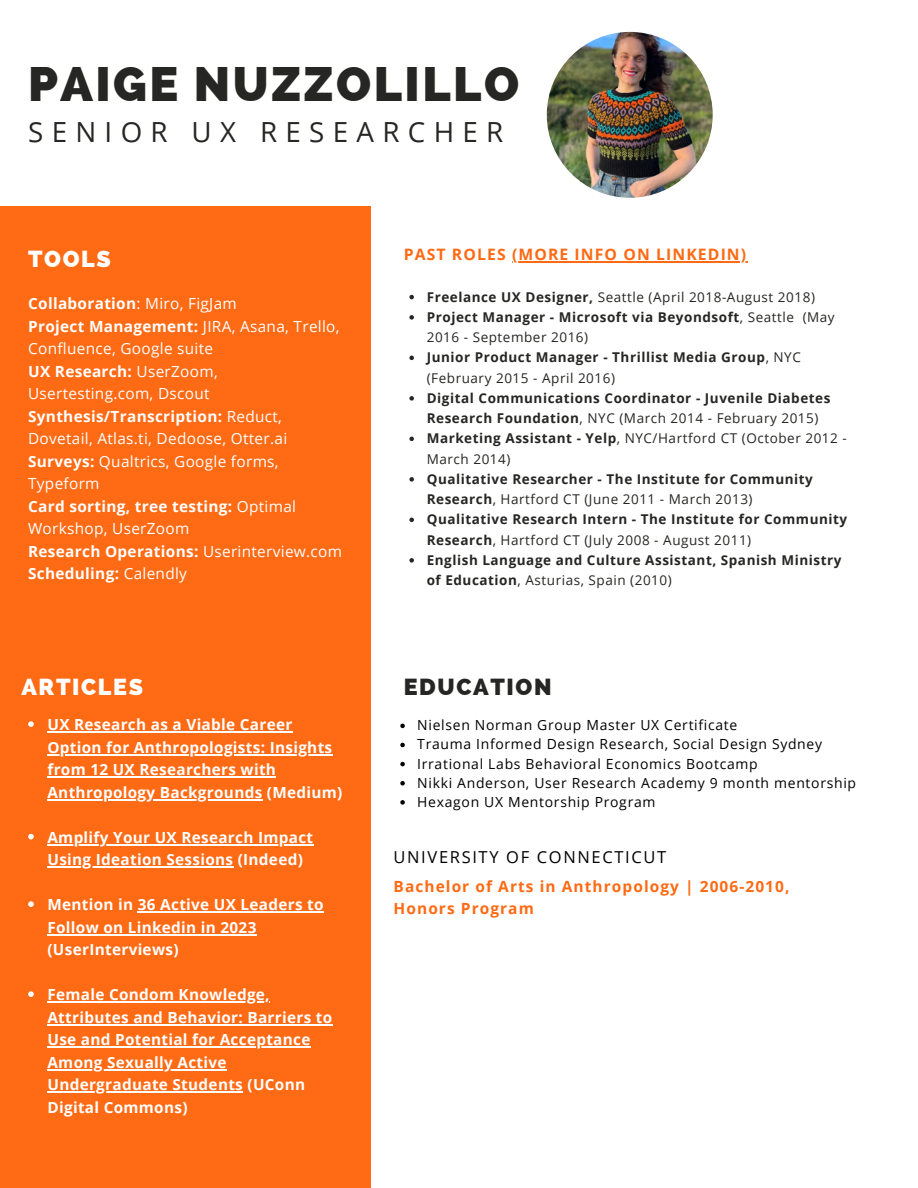
<style>
.page{position:relative;width:918px;height:1188px;background:#fff}
.page>*{position:absolute;margin:0;border:0;box-sizing:border-box;transform-origin:0 0}
.t1{font:800 48.3px "Raleway";letter-spacing:.05em;color:#262624}
.t2{font:27.75px "Open Sans";letter-spacing:.3em;color:#262624}
.t3{font:800 23.25px "Raleway";letter-spacing:.07em;color:#fff}
.t4{font:800 23.25px "Raleway";letter-spacing:.07em;color:#262624}
.t5{font:16.5px "Open Sans";letter-spacing:.1em;color:#000}
.t6{font:700 15.75px "Open Sans";letter-spacing:.07em;color:#ff6a14}
.t7{font:700 15.45px/21.3px "Open Sans";letter-spacing:.07em;color:#ff6a14}
.t8{font:700 15.3px/22.5px "Open Sans";letter-spacing:.02em;color:#fff}
.t9{font:15.3px/22.5px "Open Sans";letter-spacing:.02em;color:#fff}
.t10{font:13.95px/19.2px "Open Sans";letter-spacing:.05em;color:#000}
.t11{font:700 13.5px/20.2px "Open Sans";letter-spacing:.04em;color:#262624}
.t12{font:13.5px/20.2px "Open Sans";letter-spacing:.04em;color:#262624}
.s1{font-weight:400}
.s2{font-weight:700}
</style>
<div class="page">
<div style="left:0;top:206px;width:371px;height:982px;background:#ff6a14"></div>
<hr style="left:512px;top:261px;width:235px;height:1px;background:#ff6a14">
<svg style="left:409px;top:295px;width:5px;height:4px"></svg>
<svg style="left:409px;top:315px;width:5px;height:5px"></svg>
<svg style="left:409px;top:356px;width:5px;height:4px"></svg>
<svg style="left:409px;top:396px;width:5px;height:5px"></svg>
<svg style="left:409px;top:437px;width:5px;height:4px"></svg>
<svg style="left:409px;top:477px;width:5px;height:5px"></svg>
<svg style="left:409px;top:518px;width:5px;height:4px"></svg>
<svg style="left:409px;top:558px;width:5px;height:5px"></svg>
<svg style="left:28px;top:721px;width:6px;height:6px"></svg>
<hr style="left:47px;top:731px;width:246px;height:2px;background:#fff">
<hr style="left:47px;top:754px;width:286px;height:1px;background:#fff">
<hr style="left:47px;top:776px;width:229px;height:2px;background:#fff">
<hr style="left:47px;top:799px;width:216px;height:1px;background:#fff">
<svg style="left:28px;top:834px;width:6px;height:5px"></svg>
<hr style="left:47px;top:844px;width:266px;height:1px;background:#fff">
<hr style="left:47px;top:866px;width:186px;height:2px;background:#fff">
<svg style="left:28px;top:901px;width:6px;height:6px"></svg>
<hr style="left:138px;top:911px;width:186px;height:2px;background:#fff">
<hr style="left:47px;top:934px;width:210px;height:1px;background:#fff">
<svg style="left:28px;top:991px;width:6px;height:6px"></svg>
<hr style="left:47px;top:1001px;width:223px;height:2px;background:#fff">
<hr style="left:47px;top:1024px;width:286px;height:1px;background:#fff">
<hr style="left:47px;top:1046px;width:264px;height:2px;background:#fff">
<hr style="left:47px;top:1069px;width:180px;height:1px;background:#fff">
<hr style="left:47px;top:1091px;width:196px;height:2px;background:#fff">
<svg style="left:400px;top:724px;width:5px;height:4px"></svg>
<svg style="left:400px;top:743px;width:5px;height:4px"></svg>
<svg style="left:400px;top:762px;width:5px;height:4px"></svg>
<svg style="left:400px;top:781px;width:5px;height:4px"></svg>
<svg style="left:400px;top:800px;width:5px;height:5px"></svg>
<img style="left:547px;top:32px;width:166px;height:166px;border-radius:50%">
<h1 class="t1" style="left:28px;top:56px;width:493px">PAIGE NUZZOLILLO</h1>
<h2 class="t2" style="left:28px;top:113px;width:477px">SENIOR UX RESEARCHER</h2>
<p class="t3" style="left:28px;top:245px;width:84px">TOOLS</p>
<h3 class="t8" style="left:28px;top:292px;width:210px">Collaboration<span class="s1">: Miro, FigJam</span></h3>
<p class="t9" style="left:28px;top:314px;width:313px"><span class="s2">Project Management:</span> JIRA, Asana, Trello,<br>Confluence, Google suite</p>
<p class="t9" style="left:28px;top:359px;width:191px"><span class="s2">UX Research:</span> UserZoom,<br>Usertesting.com, Dscout</p>
<p class="t9" style="left:28px;top:404px;width:261px"><span class="s2">Synthesis/Transcription:</span> Reduct,<br>Dovetail, Atlas.ti, Dedoose, Otter.ai</p>
<p class="t9" style="left:28px;top:449px;width:252px"><span class="s2">Surveys:</span> Qualtrics, Google forms,<br>Typeform</p>
<p class="t8" style="left:28px;top:494px;width:269px">Card sorting, tree testing: <span class="s1">Optimal<br>Workshop, UserZoom</span></p>
<p class="t8" style="left:28px;top:539px;width:315px">Research Operations: <span class="s1">Userinterview.com</span></p>
<p class="t8" style="left:28px;top:562px;width:160px">Scheduling: <span class="s1">Calendly</span></p>
<p class="t3" style="left:21px;top:673px;width:123px">ARTICLES</p>
<p class="t8" style="left:47px;top:713px;width:246px">UX Research as a Viable Career</p>
<p class="t8" style="left:47px;top:736px;width:286px">Option for Anthropologists: Insights from 12 UX Researchers with</p>
<p class="t8" style="left:47px;top:781px;width:296px">Anthropology Backgrounds (Medium)</p>
<p class="t8" style="left:47px;top:826px;width:267px">Amplify Your UX Research Impact</p>
<p class="t8" style="left:47px;top:848px;width:257px">Using Ideation Sessions (Indeed)</p>
<p class="t8" style="left:47px;top:893px;width:278px">Mention in 36 Active UX Leaders to</p>
<h3 class="t8" style="left:47px;top:916px;width:210px">Follow on Linkedin in 2023 (UserInterviews)</h3>
<h3 class="t8" style="left:47px;top:983px;width:224px">Female Condom Knowledge,</h3>
<p class="t8" style="left:47px;top:1006px;width:286px">Attributes and Behavior: Barriers to</p>
<p class="t8" style="left:47px;top:1028px;width:264px">Use and Potential for Acceptance</p>
<p class="t8" style="left:47px;top:1051px;width:181px">Among Sexually Active</p>
<p class="t8" style="left:47px;top:1073px;width:259px">Undergraduate Students (UConn<br>Digital Commons)</p>
<p class="t6" style="left:404px;top:243px;width:344px">PAST ROLES (MORE INFO ON LINKEDIN)</p>
<p class="t12" style="left:427px;top:286px;width:390px"><span class="s2">Freelance UX Designer,</span> Seattle (April 2018-August 2018)</p>
<p class="t11" style="left:427px;top:306px;width:410px">Project Manager - Microsoft via Beyondsoft<span class="s1">, Seattle (May<br>2016 - September 2016)</span></p>
<p class="t11" style="left:427px;top:347px;width:376px">Junior Product Manager - Thrillist Media Group<span class="s1">, NYC (February 2015 - April 2016)</span></p>
<p class="t11" style="left:427px;top:387px;width:405px">Digital Communications Coordinator - Juvenile Diabetes<br>Research Foundation<span class="s1">, NYC (March 2014 - February 2015)</span></p>
<h4 class="t12" style="left:427px;top:428px;width:422px"><span class="s2">Marketing Assistant - Yelp</span>, NYC/Hartford CT (October 2012 -<br>March 2014)</h4>
<p class="t11" style="left:427px;top:468px;width:388px">Qualitative Researcher - The Institute for Community<br>Research<span class="s1">, Hartford CT (June 2011 - March 2013)</span></p>
<p class="t11" style="left:427px;top:509px;width:422px">Qualitative Research Intern - The Institute for Community<br>Research<span class="s1">, Hartford CT (July 2008 - August 2011)</span></p>
<p class="t11" style="left:427px;top:549px;width:416px">English Language and Culture Assistant, Spanish Ministry of Education<span class="s1">, Asturias, Spain (2010)</span></p>
<h3 class="t4" style="left:404px;top:673px;width:149px">EDUCATION</h3>
<p class="t10" style="left:417px;top:715px;width:322px">Nielsen Norman Group Master UX Certificate</p>
<h5 class="t10" style="left:417px;top:734px;width:406px">Trauma Informed Design Research, Social Design Sydney</h5>
<h6 class="t10" style="left:417px;top:754px;width:440px">Irrational Labs Behavioral Economics Bootcamp<br>Nikki Anderson, User Research Academy 9 month mentorship<br>Hexagon UX Mentorship Program</h6>
<p class="t5" style="left:394px;top:846px;width:274px">UNIVERSITY OF CONNECTICUT</p>
<p class="t7" style="left:394px;top:876px;width:397px">Bachelor of Arts in Anthropology | 2006-2010,<br>Honors Program</p>
</div>
